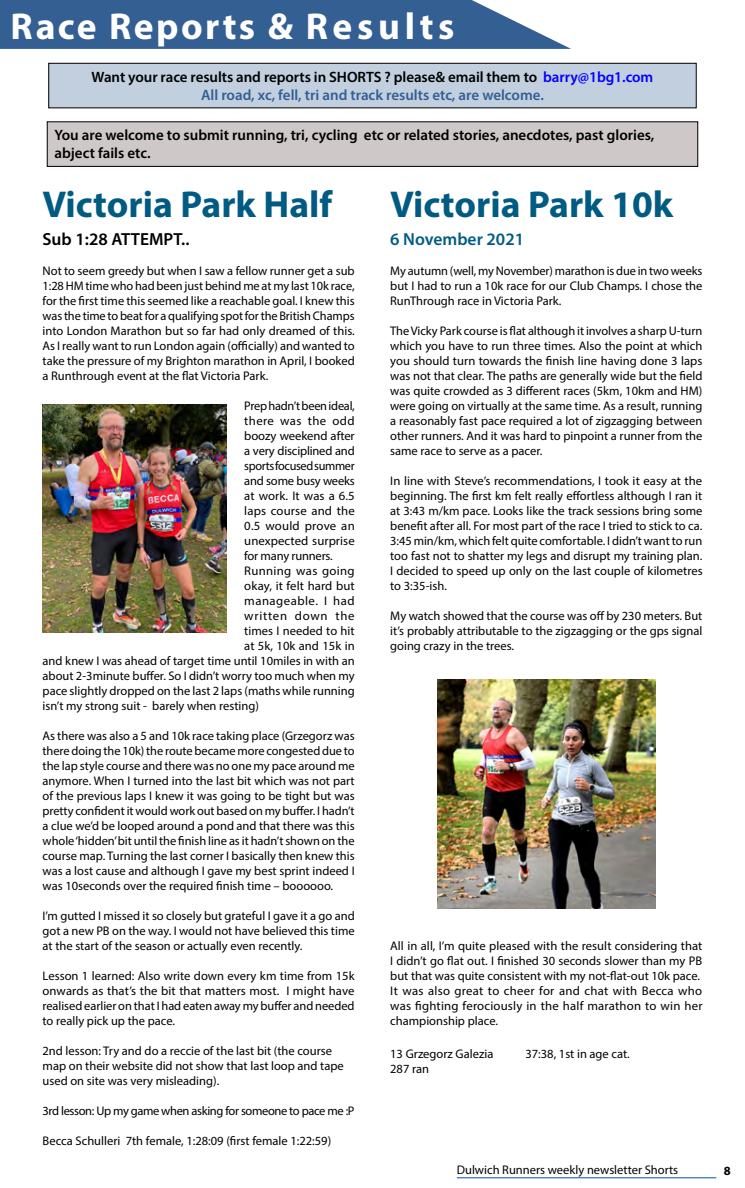
<style>
.page{position:relative;width:745px;height:1188px;background:#fff}
.page>*{position:absolute;margin:0;border:0;box-sizing:border-box;transform-origin:0 0}
.t1{font:700 37.5px "Myriad Pro";color:#005b83}
.t2{font:700 37.5px "Myriad Pro";letter-spacing:.075em;color:#fff}
.t3{font:600 17.5px "Myriad Pro";color:#000}
.t4{font:600 17.5px "Myriad Pro";color:#005b83}
.t5{font:600 15px/18px "Myriad Pro";color:#000;text-align:center}
.t6{font:12.5px/15px "Myriad Pro";color:#000;text-align:justify}
.t7{font:12.5px "Myriad Pro";letter-spacing:-.03em;color:#000}
.t8{font:12.5px "Myriad Pro";letter-spacing:-.02em;color:#000}
.t9{font:12.5px "Myriad Pro";letter-spacing:.025em;color:#000}
.t10{font:12.5px "Myriad Pro";letter-spacing:.04em;color:#000}
.t11{font:12.5px "Myriad Pro";letter-spacing:.03em;color:#000}
.t12{font:12.5px "Myriad Pro";letter-spacing:.055em;color:#000}
.t13{font:700 12.5px "Myriad Pro";color:#000}
.s1{color:#00f}
.s2{color:#345f93}
</style>
<div class="page">
<hr style="left:456px;top:1177px;width:259px;height:1px;background:#004fb7">
<div style="left:48px;top:63px;width:648px;height:45px;background:#c2cfdf"></div>
<svg style="left:0;top:0;width:570px;height:49px;background:#446c9b"></svg>
<div style="left:47px;top:122px;width:650px;height:44px;background:#cec9c8"></div>
<img style="left:437px;top:679px;width:218px;height:229px">
<img style="left:43px;top:404px;width:183px;height:228px">
<h1 class="t2" style="left:11px;top:2px;width:445px">Race Reports &amp; Results</h1>
<p class="t5" style="left:91px;top:67px;width:563px">Want your race results and reports in SHORTS ? please&amp; email them to <span class="s1">barry@1bg1.com<br></span><span class="s2">All road, xc, fell, tri and track results etc, are welcome.</span></p>
<p class="t5" style="left:54px;top:126px;width:601px;text-align:left">You are welcome to submit running, tri, cycling etc or related stories, anecdotes, past glories, abject fails etc.</p>
<h1 class="t1" style="left:390px;top:180px;width:284px">Victoria Park 10k</h1>
<h2 class="t4" style="left:390px;top:227px;width:135px">6 November 2021</h2>
<p class="t6" style="left:390px;top:263px;width:313px">My autumn (well, my November) marathon is due in two weeks but I had to run a 10k race for our Club Champs. I chose the RunThrough race in Victoria Park.</p>
<p class="t6" style="left:390px;top:323px;width:313px">The Vicky Park course is flat although it involves a sharp U-turn which you have to run three times. Also the point at which you should turn towards the finish line having done 3 laps was not that clear. The paths are generally wide but the field was quite crowded as 3 different races (5km, 10km and HM) were going on virtually at the same time. As a result, running a reasonably fast pace required a lot of zigzagging between other runners. And it was hard to pinpoint a runner from the same race to serve as a pacer.</p>
<p class="t6" style="left:390px;top:473px;width:314px">In line with Steve’s recommendations, I took it easy at the beginning. The first km felt really effortless although I ran it at 3:43 m/km pace. Looks like the track sessions bring some benefit after all. For most part of the race I tried to stick to ca.<br>3:45 min/km, which felt quite comfortable. I didn’t want to run too fast not to shatter my legs and disrupt my training plan.<br>I decided to speed up only on the last couple of kilometres to 3:35-ish.</p>
<p class="t6" style="left:390px;top:608px;width:313px">My watch showed that the course was off by 230 meters. But it’s probably attributable to the zigzagging or the gps signal going crazy in the trees.</p>
<h1 class="t1" style="left:43px;top:180px;width:291px">Victoria Park Half</h1>
<h2 class="t3" style="left:43px;top:227px;width:148px">Sub 1:28 ATTEMPT..</h2>
<p class="t6" style="left:43px;top:263px;width:313px">Not to seem greedy but when I saw a fellow runner get a sub 1:28 HM time who had been just behind me at my last 10k race, for the first time this seemed like a reachable goal. I knew this was the time to beat for a qualifying spot for the British Champs into London Marathon but so far had only dreamed of this.<br>As I really want to run London again (officially) and wanted to take the pressure of my Brighton marathon in April, I booked a Runthrough event at the flat Victoria Park.</p>
<p class="t8" style="left:244px;top:398px;width:112px">Prep hadn’t been ideal,</p>
<p class="t11" style="left:244px;top:413px;width:112px">there was the odd</p>
<p class="t6" style="left:244px;top:428px;width:112px">boozy weekend after</p>
<p class="t6" style="left:244px;top:443px;width:112px">a very disciplined and</p>
<p class="t7" style="left:244px;top:458px;width:112px">sports focused summer</p>
<p class="t6" style="left:244px;top:473px;width:112px">and some busy weeks</p>
<p class="t6" style="left:244px;top:488px;width:112px">at work. It was a 6.5</p>
<p class="t6" style="left:244px;top:503px;width:112px">laps course and the</p>
<p class="t6" style="left:244px;top:518px;width:112px">0.5 would prove an</p>
<p class="t6" style="left:244px;top:533px;width:112px">unexpected surprise</p>
<p class="t6" style="left:244px;top:548px;width:90px">for many runners.</p>
<p class="t9" style="left:244px;top:563px;width:112px">Running was going</p>
<p class="t6" style="left:244px;top:578px;width:112px">okay, it felt hard but</p>
<p class="t10" style="left:244px;top:593px;width:112px">manageable. I had</p>
<p class="t12" style="left:244px;top:608px;width:112px">written down the</p>
<p class="t6" style="left:244px;top:623px;width:112px">times I needed to hit</p>
<p class="t6" style="left:244px;top:638px;width:112px">at 5k, 10k and 15k in</p>
<p class="t6" style="left:43px;top:653px;width:313px">and knew I was ahead of target time until 10miles in with an</p>
<p class="t6" style="left:43px;top:668px;width:313px">about 2-3minute buffer. So I didn’t worry too much when my</p>
<p class="t6" style="left:43px;top:683px;width:313px">pace slightly dropped on the last 2 laps (maths while running</p>
<p class="t6" style="left:43px;top:698px;width:218px">isn’t my strong suit - barely when resting)</p>
<p class="t6" style="left:43px;top:728px;width:313px">As there was also a 5 and 10k race taking place (Grzegorz was there doing the 10k) the route became more congested due to the lap style course and there was no one my pace around me anymore. When I turned into the last bit which was not part of the previous laps I knew it was going to be tight but was pretty confident it would work out based on my buffer. I hadn’t a clue we’d be looped around a pond and that there was this whole ‘hidden’ bit until the finish line as it hadn’t shown on the course map. Turning the last corner I basically then knew this was a lost cause and although I gave my best sprint indeed I was 10seconds over the required finish time – boooooo.</p>
<p class="t6" style="left:43px;top:908px;width:313px">I’m gutted I missed it so closely but grateful I gave it a go and got a new PB on the way. I would not have believed this time at the start of the season or actually even recently.</p>
<p class="t6" style="left:43px;top:968px;width:313px">Lesson 1 learned: Also write down every km time from 15k onwards as that’s the bit that matters most. I might have realised earlier on that I had eaten away my buffer and needed to really pick up the pace.</p>
<p class="t6" style="left:43px;top:1043px;width:302px;text-align:left">2nd lesson: Try and do a reccie of the last bit (the course map on their website did not show that last loop and tape used on site was very misleading).</p>
<p class="t7" style="left:43px;top:1103px;width:313px">3rd lesson: Up my game when asking for someone to pace me :P</p>
<p class="t6" style="left:43px;top:1133px;width:290px">Becca Schulleri 7th female, 1:28:09 (first female 1:22:59)</p>
<p class="t6" style="left:390px;top:938px;width:313px;text-align:left">All in all, I’m quite pleased with the result considering that I didn’t go flat out. I finished 30 seconds slower than my PB but that was quite consistent with my not-flat-out 10k pace.<br>It was also great to cheer for and chat with Becca who was fighting ferociously in the half marathon to win her championship place.</p>
<p class="t6" style="left:390px;top:1046px;width:105px">13 Grzegorz Galezia</p>
<p class="t6" style="left:525px;top:1046px;width:106px">37:38, 1st in age cat.</p>
<p class="t6" style="left:390px;top:1061px;width:40px">287 ran</p>
<p class="t6" style="left:456px;top:1161px;width:223px">Dulwich Runners weekly newsletter Shorts</p>
<p class="t13" style="left:723px;top:1162px;width:8px">8</p>
</div>
